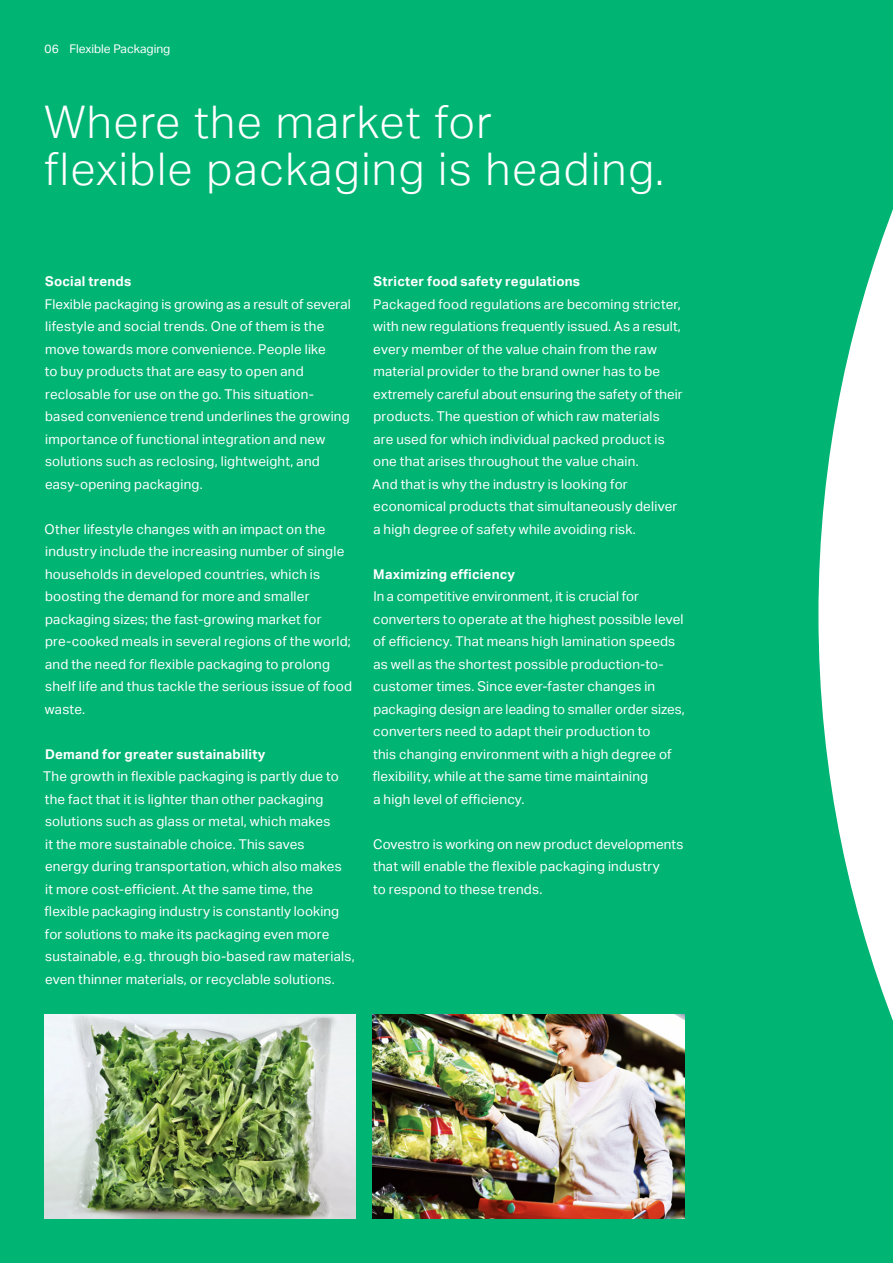
<style>
.page{position:relative;width:893px;height:1263px;background:#00b474}
.page>*{position:absolute;margin:0;border:0;box-sizing:border-box;transform-origin:0 0}
.Headline_negativ{font:300 45px/46.5px "Aktiv Grotesk";letter-spacing:.03em;color:#fff}
.Copy_negativ{font:13.5px/22.5px "Aktiv Grotesk";letter-spacing:.015em;color:#fff}
.Copy_negativ_Subhead{font:700 13.5px "Aktiv Grotesk";letter-spacing:.02em;color:#fff}
.t1{font:12px "Aktiv Grotesk";color:#fff}
</style>
<div class="page">
<img style="left:45px;top:1014px;width:311px;height:204px">
<img style="left:373px;top:1014px;width:311px;height:204px">
<svg style="left:818px;top:209px;width:75px;height:812px;fill:#fff"></svg>
<p class="t1" style="left:45px;top:42px;width:127px">06 Flexible Packaging</p>
<p class="Headline_negativ" style="left:45px;top:100px;width:621px">Where the market for<br>flexible packaging is heading.</p>
<p class="Copy_negativ_Subhead" style="left:45px;top:273px;width:88px">Social trends</p>
<p class="Copy_negativ" style="left:45px;top:293px;width:308px">Flexible packaging is growing as a result of several lifestyle and social trends. One of them is the move towards more convenience. People like<br>to buy products that are easy to open and reclosable for use on the go. This situation&shy;based convenience trend underlines the growing importance of functional integration and new solutions such as reclosing, lightweight, and easy-opening packaging.</p>
<p class="Copy_negativ" style="left:45px;top:518px;width:309px">Other lifestyle changes with an impact on the industry include the increasing number of single households in developed countries, which is boosting the demand for more and smaller packaging sizes; the fast-growing market for pre-cooked meals in several regions of the world; and the need for flexible packaging to prolong shelf life and thus tackle the serious issue of food waste.</p>
<p class="Copy_negativ_Subhead" style="left:45px;top:746px;width:222px">Demand for greater sustainability</p>
<p class="Copy_negativ" style="left:43px;top:765px;width:313px">The growth in flexible packaging is partly due to the fact that it is lighter than other packaging solutions such as glass or metal, which makes<br>it the more sustainable choice. This saves<br>energy during transportation, which also makes<br>it more cost-efficient. At the same time, the flexible packaging industry is constantly looking for solutions to make its packaging even more sustainable, e.g. through bio-based raw materials, even thinner materials, or recyclable solutions.</p>
<p class="Copy_negativ_Subhead" style="left:373px;top:273px;width:208px">Stricter food safety regulations</p>
<p class="Copy_negativ" style="left:372px;top:293px;width:312px">Packaged food regulations are becoming stricter, with new regulations frequently issued. As a result, every member of the value chain from the raw material provider to the brand owner has to be extremely careful about ensuring the safety of their products. The question of which raw materials<br>are used for which individual packed product is one that arises throughout the value chain.<br>And that is why the industry is looking for economical products that simultaneously deliver a high degree of safety while avoiding risk.</p>
<p class="Copy_negativ_Subhead" style="left:373px;top:566px;width:143px">Maximizing efficiency</p>
<p class="Copy_negativ" style="left:373px;top:585px;width:313px">In a competitive environment, it is crucial for converters to operate at the highest possible level of efficiency. That means high lamination speeds as well as the shortest possible production-to&shy;customer times. Since ever-faster changes in packaging design are leading to smaller order sizes, converters need to adapt their production to<br>this changing environment with a high degree of flexibility, while at the same time maintaining<br>a high level of efficiency.</p>
<p class="Copy_negativ" style="left:373px;top:833px;width:312px">Covestro is working on new product developments that will enable the flexible packaging industry<br>to respond to these trends.</p>
</div>
